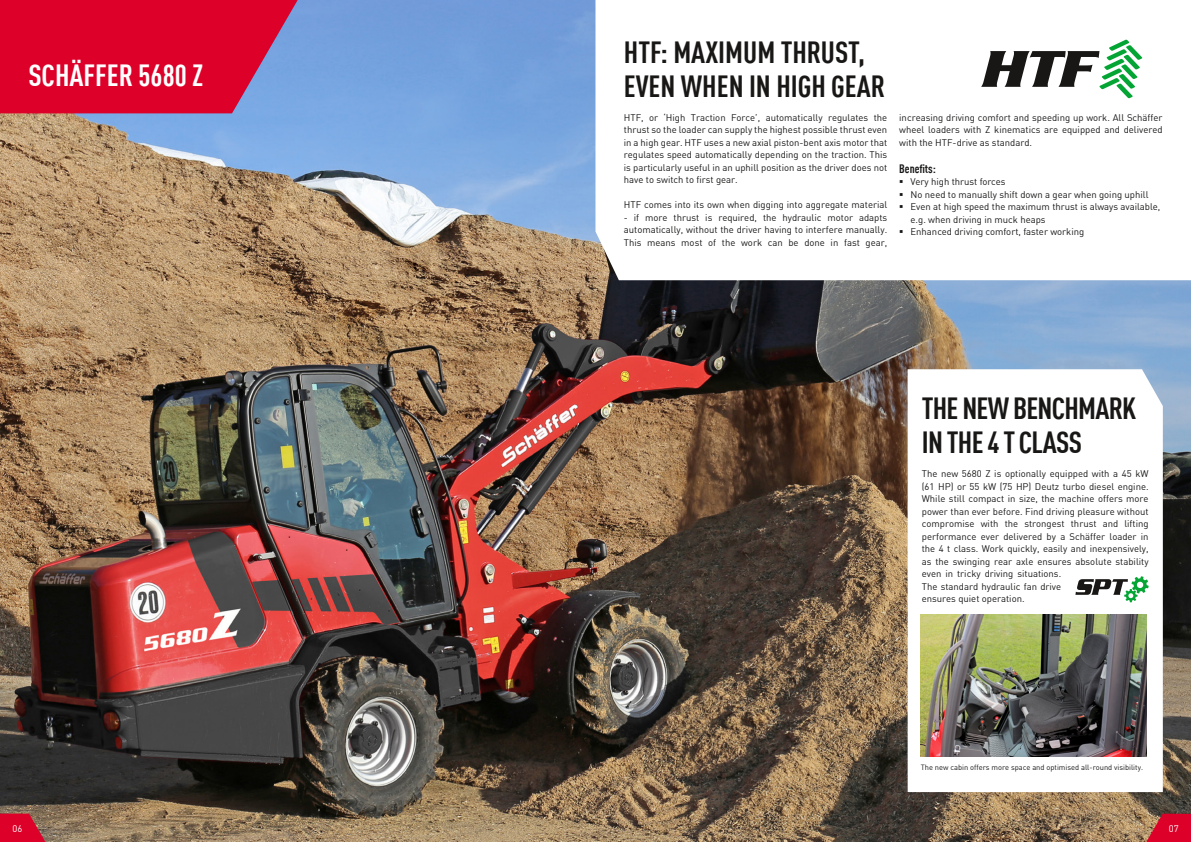
<style>
.page{position:relative;width:1191px;height:842px;background:#fff}
.page>*{position:absolute;margin:0;border:0;box-sizing:border-box;transform-origin:0 0}
.t1{font:700 condensed 30px/34.5px "DIN Offc Pro";color:#181716}
.t2{font:700 condensed 30px/34.5px "DIN Offc Pro";letter-spacing:-.025em;color:#181716}
.t3{font:700 condensed 30px "DIN Offc Pro";color:#fff}
.t4{font:700 condensed 12px "DIN Offc Pro";color:#181716}
.t5{font:9.5px/12.5px "DIN Offc Pro";color:#181716;text-align:justify}
.t6{font:9.5px "DIN Offc Pro";color:#fff}
.t7{font:7.5px "DIN Offc Pro";color:#181716}
</style>
<div class="page">
<img style="left:0;top:0;width:1191px;height:842px">
<svg style="left:0;top:814px;width:45px;height:28px"></svg>
<svg style="left:0;top:0;width:298px;height:113px;background:#d1123d"></svg>
<svg style="left:1146px;top:814px;width:45px;height:28px"></svg>
<svg style="left:907px;top:369px;width:255px;height:423px"></svg>
<img style="left:920px;top:615px;width:226px;height:142px">
<svg style="left:595px;top:0;width:596px;height:280px"></svg>
<svg style="left:981px;top:40px;width:161px;height:58px"></svg>
<svg style="left:1075px;top:576px;width:73px;height:26px"></svg>
<h1 class="t3" style="left:28px;top:53px;width:176px">SCHÄFFER 5680 Z</h1>
<p class="t6" style="left:13px;top:821px;width:11px">06</p>
<h1 class="t1" style="left:624px;top:33px;width:263px">HTF: MAXIMUM THRUST,<br>EVEN WHEN IN HIGH GEAR</h1>
<p class="t5" style="left:624px;top:111px;width:265px">HTF, or ‘High Traction Force’, automatically regulates the thrust so the loader can supply the highest possible thrust even in a high gear. HTF uses a new axial piston-bent axis motor that regulates speed automatically depending on the traction. This is particularly useful in an uphill position as the driver does not have to switch to first gear.</p>
<p class="t5" style="left:624px;top:198px;width:265px">HTF comes into its own when digging into aggregate material</p>
<p class="t5" style="left:624px;top:211px;width:265px">- if more thrust is required, the hydraulic motor adapts automatically, without the driver having to interfere manually.<br>This means most of the work can be done in fast gear,</p>
<p class="t5" style="left:899px;top:111px;width:265px">increasing driving comfort and speeding up work. All Schäffer wheel loaders with Z kinematics are equipped and delivered with the HTF-drive as standard.</p>
<p class="t4" style="left:899px;top:160px;width:38px">Benefits:</p>
<p class="t5" style="left:899px;top:175px;width:108px">▪ Very high thrust forces</p>
<p class="t5" style="left:899px;top:188px;width:251px">▪ No need to manually shift down a gear when going uphill</p>
<p class="t5" style="left:910px;top:200px;width:251px;text-indent:-11px">▪ Even at high speed the maximum thrust is always available, e.g. when driving in muck heaps</p>
<p class="t5" style="left:899px;top:225px;width:186px">▪ Enhanced driving comfort, faster working</p>
<h1 class="t2" style="left:921px;top:389px;width:216px">THE NEW BENCHMARK<br>IN THE 4 T CLASS</h1>
<p class="t5" style="left:921px;top:467px;width:228px;text-align:left">The new 5680 Z is optionally equipped with a 45 kW (61 HP) or 55 kW (75 HP) Deutz turbo diesel engine.<br>While still compact in size, the machine offers more power than ever before. Find driving pleasure without compromise with the strongest thrust and lifting performance ever delivered by a Schäffer loader in the 4 t class. Work quickly, easily and inexpensively, as the swinging rear axle ensures absolute stability even in tricky driving situations.<br>The standard hydraulic fan drive<br>ensures quiet operation.</p>
<p class="t7" style="left:920px;top:761px;width:224px">The new cabin offers more space and optimised all-round visibility.</p>
<p class="t6" style="left:1168px;top:821px;width:11px">07</p>
</div>
